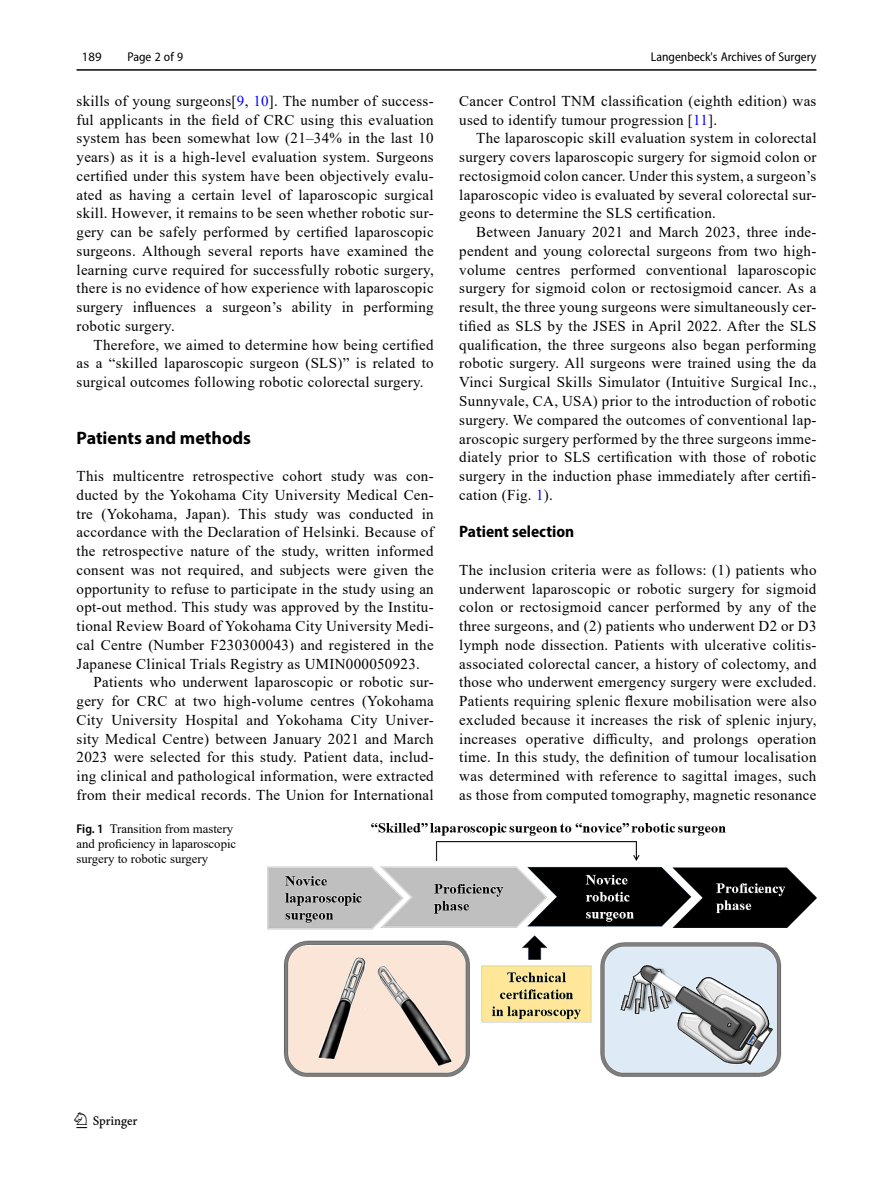
<style>
.page{position:relative;width:893px;height:1187px;background:#fff}
.page>*{position:absolute;margin:0;border:0;box-sizing:border-box;transform-origin:0 0}
.t1{font:22.5px "Springnew";color:#000}
.Head_1{font:700 18px "Myriad Pro";color:#000}
.Head_2{font:700 semi-condensed 16.5px "Myriad Pro";color:#000}
.Body_Text_Indent{font:15px/18.8px "Times New Roman";letter-spacing:.02em;color:#000;text-align:justify}
.Body_Text{font:15px/18.8px "Times New Roman";letter-spacing:.02em;color:#000;text-align:justify}
.Figure_Caption_Side{font:12.75px/15px "Times New Roman";color:#000}
.t2{font:semi-condensed 12.75px "Myriad Pro";color:#000}
.t3{font:12.75px "Myriad Pro";color:#000}
.s1{color:#00f}
.s2{font-family:"Myriad Pro";font-weight:600;font-stretch:semi-condensed}
</style>
<div class="page">
<hr style="left:77px;top:69px;width:739px;height:2px;background:#000">
<img style="left:268px;top:823px;width:548px;height:253px">
<p class="t3" style="left:82px;top:48px;width:21px">189</p>
<p class="t2" style="left:127px;top:49px;width:57px">Page 2 of 9</p>
<p class="Body_Text_Indent" style="left:77px;top:91px;width:359px">skills of young surgeons[<span class="s1">9</span>, <span class="s1">10</span>]. The number of success&shy;ful applicants in the field of CRC using this evaluation system has been somewhat low (21–34% in the last 10 years) as it is a high-level evaluation system. Surgeons certified under this system have been objectively evalu&shy;ated as having a certain level of laparoscopic surgical skill. However, it remains to be seen whether robotic sur&shy;gery can be safely performed by certified laparoscopic surgeons. Although several reports have examined the learning curve required for successfully robotic surgery, there is no evidence of how experience with laparoscopic surgery influences a surgeon’s ability in performing robotic surgery.</p>
<p class="Body_Text_Indent" style="left:77px;top:335px;width:359px;text-indent:17px">Therefore, we aimed to determine how being certified as a “skilled laparoscopic surgeon (SLS)” is related to surgical outcomes following robotic colorectal surgery.</p>
<p class="Head_1" style="left:77px;top:425px;width:176px">Patients and methods</p>
<p class="Body_Text" style="left:77px;top:466px;width:359px">This multicentre retrospective cohort study was con&shy;ducted by the Yokohama City University Medical Cen&shy;tre (Yokohama, Japan). This study was conducted in accordance with the Declaration of Helsinki. Because of the retrospective nature of the study, written informed consent was not required, and subjects were given the opportunity to refuse to participate in the study using an opt-out method. This study was approved by the Institu&shy;tional Review Board of Yokohama City University Medi&shy;cal Centre (Number F230300043) and registered in the Japanese Clinical Trials Registry as UMIN000050923.</p>
<p class="Body_Text_Indent" style="left:77px;top:672px;width:359px;text-indent:17px">Patients who underwent laparoscopic or robotic sur&shy;gery for CRC at two high-volume centres (Yokohama City University Hospital and Yokohama City Univer&shy;sity Medical Centre) between January 2021 and March 2023 were selected for this study. Patient data, includ&shy;ing clinical and pathological information, were extracted from their medical records. The Union for International</p>
<p class="Figure_Caption_Side" style="left:77px;top:820px;width:161px"><span class="s2">Fig. 1</span> Transition from mastery and proficiency in laparoscopic surgery to robotic surgery</p>
<p class="t2" style="left:651px;top:49px;width:167px">Langenbeck's Archives of Surgery</p>
<p class="Body_Text_Indent" style="left:459px;top:91px;width:359px">Cancer Control TNM classification (eighth edition) was used to identify tumour progression [<span class="s1">11</span>].</p>
<p class="Body_Text_Indent" style="left:459px;top:128px;width:359px;text-indent:17px">The laparoscopic skill evaluation system in colorectal surgery covers laparoscopic surgery for sigmoid colon or rectosigmoid colon cancer. Under this system, a surgeon’s laparoscopic video is evaluated by several colorectal sur&shy;geons to determine the SLS certification.</p>
<p class="Body_Text_Indent" style="left:459px;top:222px;width:359px;text-indent:17px">Between January 2021 and March 2023, three inde&shy;pendent and young colorectal surgeons from two high&shy;volume centres performed conventional laparoscopic surgery for sigmoid colon or rectosigmoid cancer. As a result, the three young surgeons were simultaneously cer&shy;tified as SLS by the JSES in April 2022. After the SLS qualification, the three surgeons also began performing robotic surgery. All surgeons were trained using the da Vinci Surgical Skills Simulator (Intuitive Surgical Inc., Sunnyvale, CA, USA) prior to the introduction of robotic surgery. We compared the outcomes of conventional lap&shy;aroscopic surgery performed by the three surgeons imme&shy;diately prior to SLS certification with those of robotic surgery in the induction phase immediately after certifi&shy;cation (Fig. <span class="s1">1</span>).</p>
<p class="Head_2" style="left:459px;top:521px;width:116px">Patient selection</p>
<p class="Body_Text" style="left:459px;top:560px;width:359px">The inclusion criteria were as follows: (1) patients who underwent laparoscopic or robotic surgery for sigmoid colon or rectosigmoid cancer performed by any of the three surgeons, and (2) patients who underwent D2 or D3 lymph node dissection. Patients with ulcerative colitis&shy;associated colorectal cancer, a history of colectomy, and those who underwent emergency surgery were excluded.<br>Patients requiring splenic flexure mobilisation were also excluded because it increases the risk of splenic injury, increases operative difficulty, and prolongs operation time. In this study, the definition of tumour localisation was determined with reference to sagittal images, such as those from computed tomography, magnetic resonance</p>
<h1 class="t1" style="left:77px;top:1107px;width:63px">1 3</h1>
</div>
